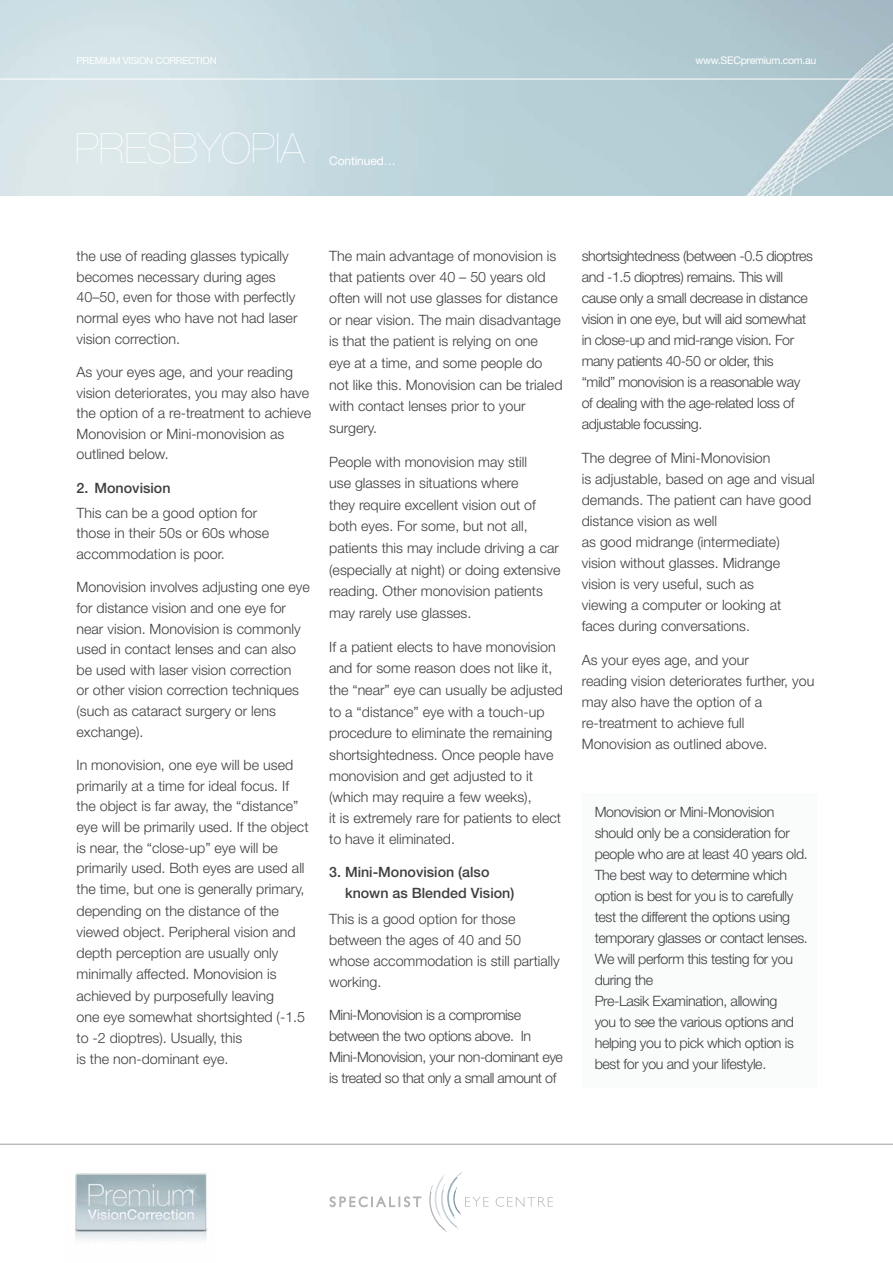
<style>
.page{position:relative;width:893px;height:1263px;background:#fff}
.page>*{position:absolute;margin:0;border:0;box-sizing:border-box;transform-origin:0 0}
.t1{font:200 42px "Helvetica Neue LT Std";color:#fff}
.t2{font:300 14.25px/21px "Helvetica Neue LT Std";color:#3e3d40}
.t3{font:300 14.25px/21px "Helvetica Neue LT Std";letter-spacing:-.03em;color:#3e3d40}
.t4{font:300 14.25px/21px "Helvetica Neue LT Std";letter-spacing:-.025em;color:#3e3d40}
.t5{font:500 14.25px/21px "Helvetica Neue LT Std";color:#3e3d40}
.t6{font:12px "Helvetica Neue LT Std";letter-spacing:-.01em;color:#fff}
.t7{font:10.5px "Helvetica Neue LT Std";letter-spacing:-.025em;color:#fff}
.t8{font:9.75px "Helvetica Neue LT Std";letter-spacing:-.025em;color:#fff}
</style>
<div class="page">
<div style="left:582px;top:793px;width:234px;height:294px;background:#fafcfc"></div>
<img style="left:0;top:0;width:893px;height:196px">
<hr style="left:0;top:79px;width:893px;height:1px;background:#fff">
<img style="left:74px;top:1173px;width:134px;height:68px">
<hr style="left:0;top:1144px;width:893px;height:1px;background:#9c9e9f">
<svg style="left:330px;top:1196px;width:91px;height:11px"></svg>
<svg style="left:496px;top:1197px;width:57px;height:10px"></svg>
<svg style="left:429px;top:1172px;width:60px;height:60px"></svg>
<p class="t8" style="left:77px;top:55px;width:142px">PREMIUM VISION CORRECTION</p>
<p class="t7" style="left:695px;top:54px;width:122px">www.SECpremium.com.au</p>
<h1 class="t1" style="left:75px;top:124px;width:231px">PRESBYOPIA</h1>
<p class="t6" style="left:329px;top:153px;width:68px">Continued…</p>
<p class="t2" style="left:77px;top:245px;width:222px;line-height:20.5px">the use of reading glasses typically becomes necessary during ages<br>40–50, even for those with perfectly normal eyes who have not had laser vision correction.</p>
<p class="t2" style="left:77px;top:361px;width:236px;line-height:20.5px">As your eyes age, and your reading vision deteriorates, you may also have the option of a re-treatment to achieve<br>Monovision or Mini-monovision as outlined below.</p>
<p class="t5" style="left:77px;top:477px;width:96px">2. Monovision</p>
<p class="t2" style="left:77px;top:502px;width:194px;line-height:20.5px">This can be a good option for those in their 50s or 60s whose accommodation is poor.</p>
<p class="t2" style="left:77px;top:577px;width:235px;line-height:20.5px">Monovision involves adjusting one eye for distance vision and one eye for near vision. Monovision is commonly used in contact lenses and can also be used with laser vision correction<br>or other vision correction techniques (such as cataract surgery or lens exchange).</p>
<p class="t2" style="left:77px;top:754px;width:234px">In monovision, one eye will be used primarily at a time for ideal focus. If the object is far away, the “distance” eye will be primarily used. If the object is near, the “close-up” eye will be primarily used. Both eyes are used all the time, but one is generally primary, depending on the distance of the viewed object. Peripheral vision and depth perception are usually only minimally affected. Monovision is achieved by purposefully leaving<br>one eye somewhat shortsighted (-1.5 to -2 dioptres). Usually, this<br>is the non-dominant eye.</p>
<p class="t2" style="left:329px;top:245px;width:235px;line-height:21.5px">The main advantage of monovision is that patients over 40 – 50 years old often will not use glasses for distance or near vision. The main disadvantage is that the patient is relying on one eye at a time, and some people do not like this. Monovision can be trialed with contact lenses prior to your surgery.</p>
<p class="t2" style="left:329px;top:451px;width:233px;line-height:21.6px">People with monovision may still<br>use glasses in situations where<br>they require excellent vision out of both eyes. For some, but not all, patients this may include driving a car (especially at night) or doing extensive reading. Other monovision patients may rarely use glasses.</p>
<p class="t2" style="left:329px;top:636px;width:235px">If a patient elects to have monovision and for some reason does not like it, the “near” eye can usually be adjusted to a “distance” eye with a touch-up procedure to eliminate the remaining shortsightedness. Once people have monovision and get adjusted to it (which may require a few weeks),<br>it is extremely rare for patients to elect to have it eliminated.</p>
<p class="t5" style="left:345px;top:862px;width:171px;text-indent:-16px">3. Mini-Monovision (also known as Blended Vision)</p>
<p class="t2" style="left:329px;top:908px;width:232px">This is a good option for those between the ages of 40 and 50 whose accommodation is still partially working.</p>
<p class="t3" style="left:329px;top:1004px;width:235px">Mini-Monovision is a compromise between the two options above. In Mini-Monovision, your non-dominant eye is treated so that only a small amount of</p>
<p class="t3" style="left:582px;top:245px;width:233px">shortsightedness (between -0.5 dioptres and -1.5 dioptres) remains. This will cause only a small decrease in distance vision in one eye, but will aid somewhat in close-up and mid-range vision. For many patients 40-50 or older, this<br>“mild” monovision is a reasonable way of dealing with the age-related loss of adjustable focussing.</p>
<p class="t2" style="left:582px;top:447px;width:235px">The degree of Mini-Monovision<br>is adjustable, based on age and visual demands. The patient can have good distance vision as well<br>as good midrange (intermediate) vision without glasses. Midrange vision is very useful, such as<br>viewing a computer or looking at faces during conversations.</p>
<p class="t2" style="left:582px;top:649px;width:234px">As your eyes age, and your<br>reading vision deteriorates further, you may also have the option of a re-treatment to achieve full<br>Monovision as outlined above.</p>
<p class="t4" style="left:595px;top:801px;width:215px">Monovision or Mini-Monovision should only be a consideration for people who are at least 40 years old.<br>The best way to determine which option is best for you is to carefully test the different the options using temporary glasses or contact lenses.<br>We will perform this testing for you during the<br>Pre-Lasik Examination, allowing<br>you to see the various options and helping you to pick which option is best for you and your lifestyle.</p>
</div>
